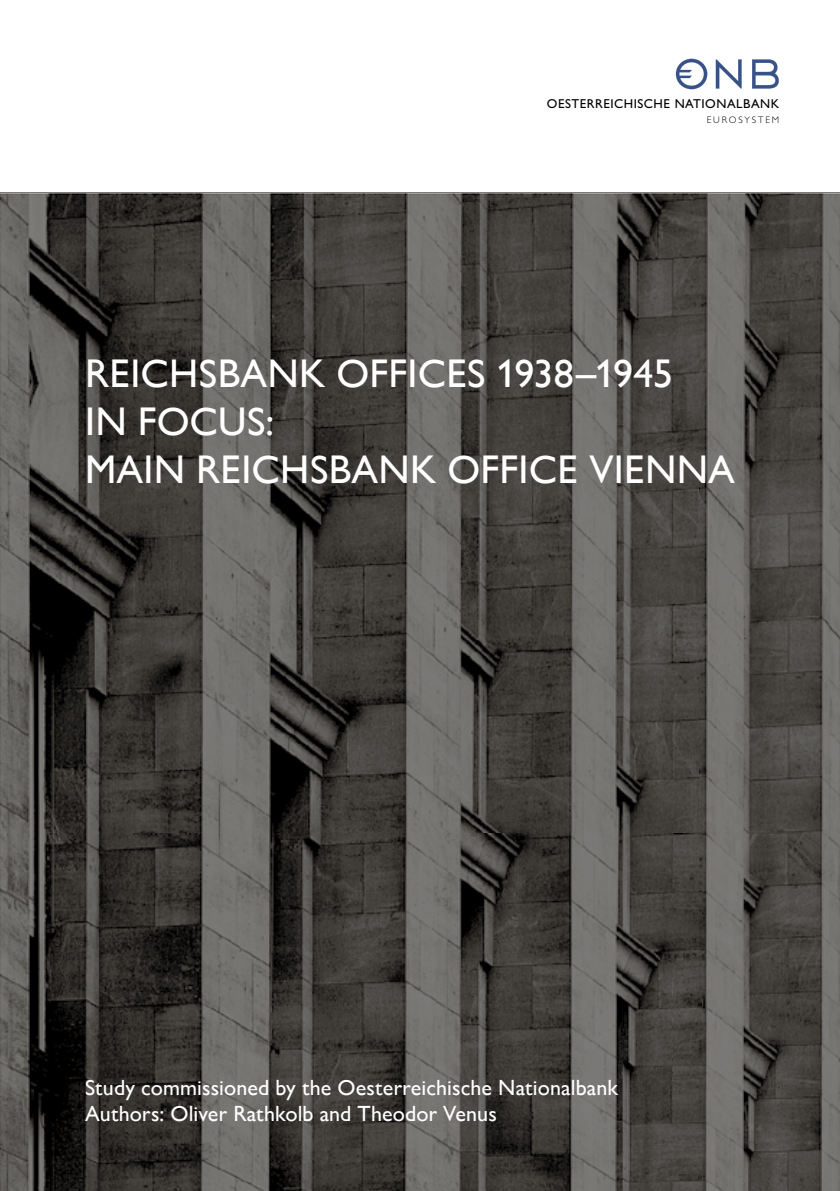
<style>
.page{position:relative;width:840px;height:1191px;background:#fff}
.page>*{position:absolute;margin:0;border:0;box-sizing:border-box;transform-origin:0 0}
.t1{font:500 40px/48px "Gill Sans MT Pro";letter-spacing:.005em;color:#fff}
.t2{font:500 22px/26.4px "Gill Sans MT Pro";letter-spacing:.005em;color:#fff}
.t3{font:13px "Gill Alternate One";letter-spacing:.04em;color:#000}
.t4{font:300 9.4px "Gill Alternate One";letter-spacing:.19em;color:#000}
</style>
<div class="page">
<img style="left:0;top:194px;width:839px;height:997px">
<svg style="left:752px;top:59px;width:26px;height:30px"></svg>
<svg style="left:675px;top:59px;width:32px;height:30px"></svg>
<svg style="left:715px;top:59px;width:26px;height:30px"></svg>
<p class="t3" style="left:546px;top:96px;width:234px">OESTERREICHISCHE NATIONALBANK</p>
<p class="t4" style="left:706px;top:115px;width:74px">EUROSYSTEM</p>
<h1 class="t1" style="left:85px;top:349px;width:651px">REICHSBANK OFFICES 1938–1945<br>IN FOCUS:<br>MAIN REICHSBANK OFFICE VIENNA</h1>
<p class="t2" style="left:85px;top:1073px;width:534px">Study commissioned by the Oesterreichische Nationalbank<br>Authors: Oliver Rathkolb and Theodor Venus</p>
</div>
